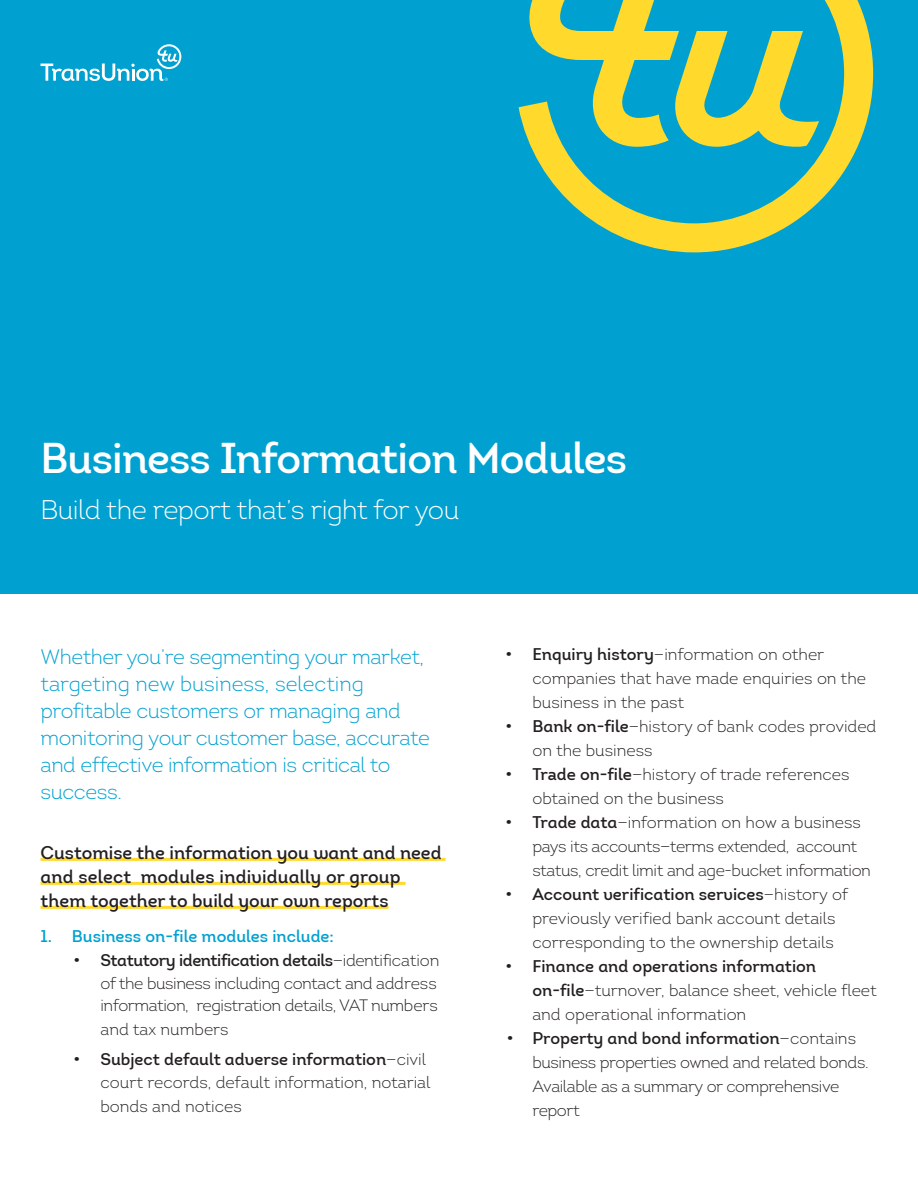
<style>
.page{position:relative;width:918px;height:1188px;background:#fff}
.page>*{position:absolute;margin:0;border:0;box-sizing:border-box;transform-origin:0 0}
._18_23_Introductory{font:42px "Intro Semi Bold Alt";letter-spacing:-.02em;color:#fff}
._18_23_Introductory-2{font:300 27px "Intro";letter-spacing:-.02em;color:#fff}
._12_16_Body_Black{font:300 21px/27px "Intro";letter-spacing:-.02em;color:#00a1d0}
._12_16_Body_Black-2{font:18px/24px "Intro Semi Bold Alt";color:#231f20}
.t1{font:300 16.5px/24px "Intro";letter-spacing:-.005em;color:#231f20}
.t2{font:300 16.5px/24px "Intro";letter-spacing:-.025em;color:#231f20}
.t3{font:16.5px "Intro Semi Bold Alt";color:#00a1d0}
.s1{font-family:"Intro Semi Bold Alt";font-weight:400}
.s2{font-weight:600}
</style>
<div class="page">
<div style="left:0;top:0;width:918px;height:594px;background:#00a1d0"></div>
<svg style="left:40px;top:44px;width:141px;height:37px"></svg>
<svg style="left:519px;top:0;width:354px;height:252px"></svg>
<svg style="left:673px;top:31px;width:146px;height:116px"></svg>
<hr style="left:40px;top:858px;width:406px;height:3px;background:#ffd92b">
<hr style="left:40px;top:882px;width:366px;height:3px;background:#ffd92b">
<hr style="left:40px;top:906px;width:349px;height:3px;background:#ffd92b">
<p class="_18_23_Introductory" style="left:40px;top:432px;width:588px">Business Information Modules</p>
<p class="_18_23_Introductory-2" style="left:40px;top:492px;width:420px">Build the report that’s right for you</p>
<p class="_12_16_Body_Black" style="left:40px;top:643px;width:391px">Whether you’re segmenting your market, targeting new business, selecting profitable customers or managing and monitoring your customer base, accurate and effective information is critical to success.</p>
<p class="_12_16_Body_Black-2" style="left:40px;top:841px;width:403px">Customise the information you want and need and select modules individually or group them together to build your own reports</p>
<p class="t3" style="left:40px;top:926px;width:295px">1. Business on-file modules include:</p>
<p class="t2" style="left:100px;top:949px;width:341px;line-height:22.5px;text-indent:-27px"><span class="s1">• Statutory identification details</span>—identification of the business including contact and address information, registration details, VAT numbers</p>
<p class="t1" style="left:100px;top:1017px;width:130px">and tax numbers</p>
<p class="t1" style="left:74px;top:1048px;width:358px;line-height:22.5px;text-align:right"><span class="s1">• Subject default adverse information</span>—civil court records, default information, notarial</p>
<p class="t1" style="left:100px;top:1095px;width:143px">bonds and notices</p>
<p class="t1" style="left:532px;top:643px;width:335px;text-indent:-27px"><span class="s1">• Enquiry history</span>—information on other companies that have made enquiries on the business in the past</p>
<p class="t1" style="left:532px;top:715px;width:346px;text-indent:-27px"><span class="s1">• Bank on-file</span>—history of bank codes provided on the business</p>
<p class="t1" style="left:532px;top:763px;width:319px;text-indent:-27px"><span class="s2">• Trade on-file</span>—history of trade references obtained on the business</p>
<p class="t2" style="left:532px;top:811px;width:340px;text-indent:-27px"><span class="s1">• Trade data</span>—information on how a business pays its accounts—terms extended, account status, credit limit and age-bucket information</p>
<p class="t1" style="left:532px;top:883px;width:317px;text-indent:-27px"><span class="s1">• Account verification services</span>—history of previously verified bank account details corresponding to the ownership details</p>
<p class="t1" style="left:532px;top:955px;width:346px;text-indent:-27px"><span class="s1">• Finance and operations information on-file</span>—turnover, balance sheet, vehicle fleet and operational information</p>
<p class="t2" style="left:532px;top:1027px;width:338px;text-indent:-26px"><span class="s1">• Property and bond information</span>—contains business properties owned and related bonds.<br>Available as a summary or comprehensive report</p>
</div>
